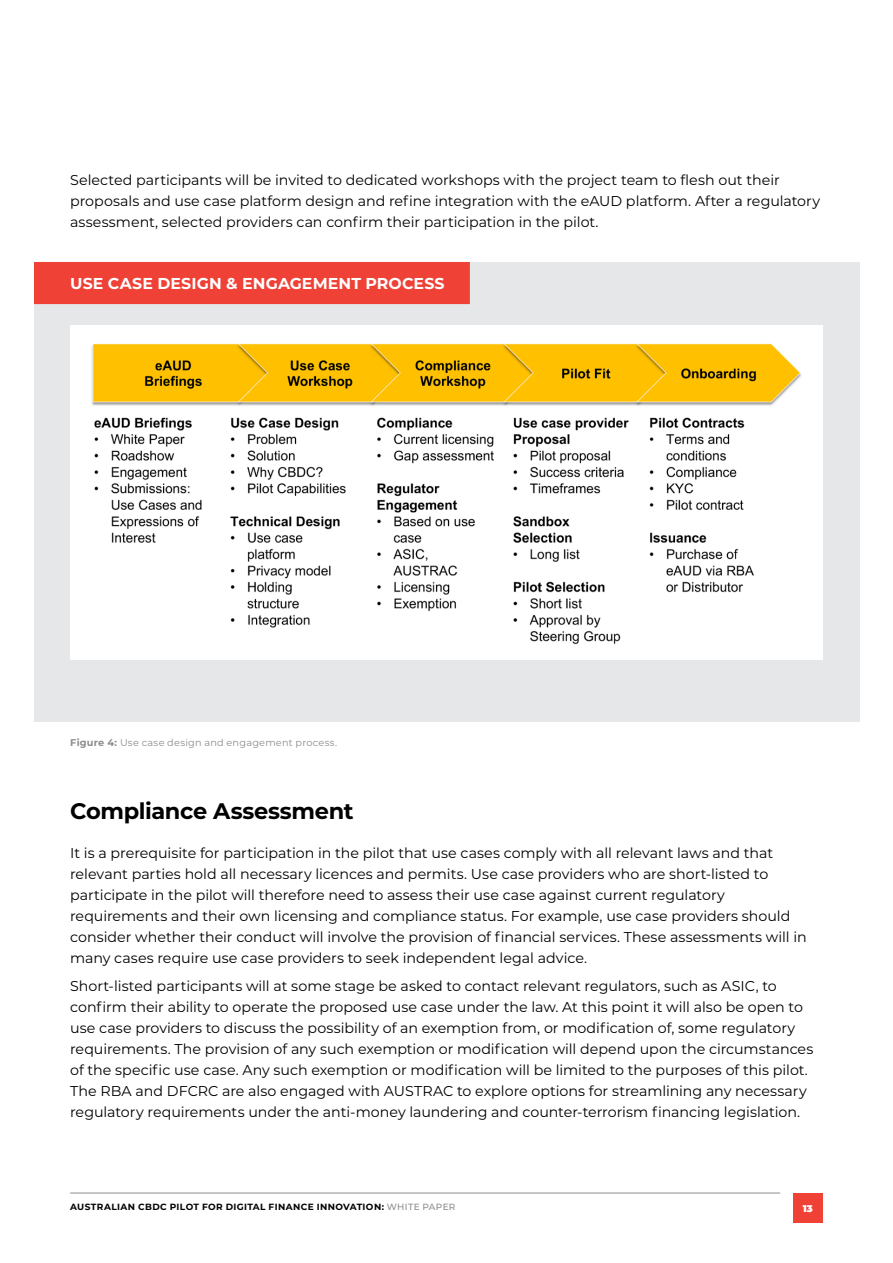
<style>
.page{position:relative;width:893px;height:1263px;background:#fff}
.page>*{position:absolute;margin:0;border:0;box-sizing:border-box;transform-origin:0 0}
.t1{font:700 22.5px "Montserrat";letter-spacing:-.015em;color:#000}
.t2{font:700 15.75px "Montserrat";letter-spacing:.005em;color:#fff}
.t3{font:14.25px/21px "Montserrat";color:#000}
.t4{font:9.75px "Montserrat";letter-spacing:.025em;color:#8a8c8e}
.t5{font:900 9.75px "Montserrat";color:#fff}
.t6{font:700 9px "Montserrat";letter-spacing:.045em;color:#000}
.s1{font-weight:700}
.s2{font-weight:500;color:#8a8c8e}
</style>
<div class="page">
<div style="left:34px;top:262px;width:825px;height:460px;background:#e6e7e8"></div>
<div style="left:34px;top:262px;width:436px;height:42px;background:#ef4136"></div>
<div style="left:70px;top:326px;width:753px;height:334px;background:#fff"></div>
<img style="left:91px;top:343px;width:710px;height:302px">
<hr style="left:70px;top:1193px;width:710px;height:1px;background:#8a8c8e">
<div style="left:793px;top:1193px;width:30px;height:29px;background:#ef4136"></div>
<p class="t3" style="left:70px;top:169px;width:751px">Selected participants will be invited to dedicated workshops with the project team to flesh out their proposals and use case platform design and refine integration with the eAUD platform. After a regulatory assessment, selected providers can confirm their participation in the pilot.</p>
<p class="t2" style="left:70px;top:272px;width:376px">USE CASE DESIGN &amp; ENGAGEMENT PROCESS</p>
<p class="t4" style="left:70px;top:736px;width:269px"><span class="s1">Figure 4:</span> Use case design and engagement process.</p>
<h1 class="t1" style="left:70px;top:795px;width:285px">Compliance Assessment</h1>
<p class="t3" style="left:70px;top:841px;width:738px">It is a prerequisite for participation in the pilot that use cases comply with all relevant laws and that relevant parties hold all necessary licences and permits. Use case providers who are short-listed to participate in the pilot will therefore need to assess their use case against current regulatory requirements and their own licensing and compliance status. For example, use case providers should consider whether their conduct will involve the provision of financial services. These assessments will in many cases require use case providers to seek independent legal advice.</p>
<p class="t3" style="left:70px;top:975px;width:745px">Short-listed participants will at some stage be asked to contact relevant regulators, such as ASIC, to confirm their ability to operate the proposed use case under the law. At this point it will also be open to use case providers to discuss the possibility of an exemption from, or modification of, some regulatory requirements. The provision of any such exemption or modification will depend upon the circumstances of the specific use case. Any such exemption or modification will be limited to the purposes of this pilot.<br>The RBA and DFCRC are also engaged with AUSTRAC to explore options for streamlining any necessary regulatory requirements under the anti-money laundering and counter-terrorism financing legislation.</p>
<p class="t6" style="left:70px;top:1200px;width:387px">AUSTRALIAN CBDC PILOT FOR DIGITAL FINANCE INNOVATION: <span class="s2">WHITE PAPER</span></p>
<p class="t5" style="left:803px;top:1201px;width:12px">13</p>
</div>
